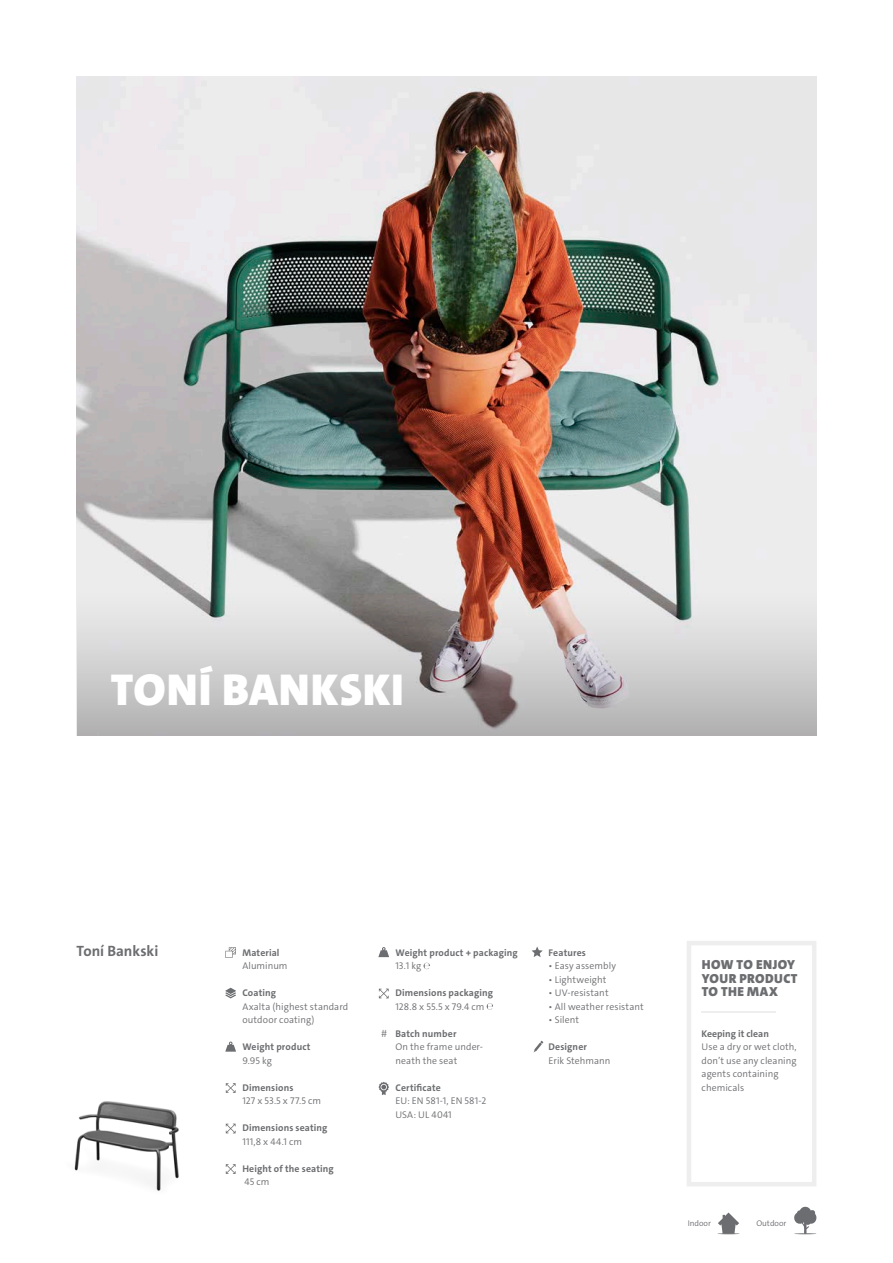
<style>
.page{position:relative;width:893px;height:1263px;background:#fff}
.page>*{position:absolute;margin:0;border:0;box-sizing:border-box;transform-origin:0 0}
.t1{font:900 45px "The Sans C4 s";letter-spacing:.02em;color:#fff}
.t2{font:700 15px "The Sans C4 s";letter-spacing:-.005em;color:#6c6d70}
.t3{font:900 13.2px/13.5px "The Sans C4 s";letter-spacing:.03em;color:#6c6d70}
.t4{font:300 9.75px/13.5px "The Sans C4 s";letter-spacing:.01em;color:#6c6d70}
.t5{font:700 9.75px "The Sans C4 s";letter-spacing:.015em;color:#6c6d70}
.t6{font:300 8.25px "The Sans C4 s";color:#6c6d70}
.s1{font-weight:300;font-size:10.5px}
.s2{font-weight:700}
</style>
<div class="page">
<div style="left:687px;top:941px;width:129px;height:245px;background:#fff;border:4px solid #eeeeef"></div>
<img style="left:77px;top:77px;width:739px;height:510px">
<svg style="left:77px;top:587px;width:739px;height:149px;background:#c4c1c0"></svg>
<svg style="left:225px;top:947px;width:11px;height:11px"></svg>
<svg style="left:225px;top:988px;width:11px;height:10px"></svg>
<svg style="left:225px;top:1041px;width:11px;height:11px"></svg>
<svg style="left:226px;top:1083px;width:10px;height:10px"></svg>
<svg style="left:226px;top:1123px;width:10px;height:10px"></svg>
<svg style="left:226px;top:1164px;width:10px;height:10px"></svg>
<svg style="left:378px;top:947px;width:11px;height:10px"></svg>
<svg style="left:424px;top:963px;width:6px;height:6px"></svg>
<svg style="left:379px;top:988px;width:10px;height:10px"></svg>
<svg style="left:487px;top:1003px;width:6px;height:7px"></svg>
<svg style="left:378px;top:1082px;width:11px;height:13px"></svg>
<svg style="left:531px;top:946px;width:12px;height:11px"></svg>
<svg style="left:534px;top:1041px;width:9px;height:11px"></svg>
<svg style="left:717px;top:1212px;width:23px;height:22px"></svg>
<svg style="left:794px;top:1206px;width:23px;height:28px"></svg>
<img style="left:74px;top:1101px;width:105px;height:90px">
<p class="t1" style="left:111px;top:661px;width:294px">TONÍ BANKSKI</p>
<p class="t2" style="left:77px;top:941px;width:83px">Toní Bankski</p>
<p class="t5" style="left:242px;top:946px;width:39px">Material</p>
<p class="t4" style="left:242px;top:959px;width:47px">Aluminum</p>
<p class="t5" style="left:242px;top:986px;width:35px">Coating</p>
<p class="t4" style="left:242px;top:1000px;width:107px">Axalta (highest standard outdoor coating)</p>
<p class="t5" style="left:242px;top:1040px;width:70px">Weight product</p>
<p class="t4" style="left:242px;top:1054px;width:31px">9.95 kg</p>
<p class="t5" style="left:242px;top:1081px;width:53px">Dimensions</p>
<p class="t4" style="left:242px;top:1094px;width:80px">127 x 53.5 x 77.5 cm</p>
<p class="t5" style="left:242px;top:1121px;width:87px">Dimensions seating</p>
<p class="t4" style="left:242px;top:1135px;width:61px">111,8 x 44.1 cm</p>
<p class="t5" style="left:242px;top:1162px;width:93px">Height of the seating</p>
<p class="t4" style="left:244px;top:1175px;width:26px">45 cm</p>
<p class="t5" style="left:395px;top:946px;width:124px">Weight product + packaging</p>
<p class="t4" style="left:395px;top:959px;width:27px">13.1 kg</p>
<p class="t5" style="left:395px;top:986px;width:99px">Dimensions packaging</p>
<p class="t4" style="left:395px;top:1000px;width:91px">128.8 x 55.5 x 79.4 cm</p>
<p class="t5" style="left:381px;top:1027px;width:77px"><span class="s1">#</span> Batch number</p>
<p class="t4" style="left:395px;top:1040px;width:89px">On the frame under&shy;neath the seat</p>
<p class="t5" style="left:395px;top:1081px;width:47px">Certificate</p>
<p class="t4" style="left:395px;top:1094px;width:92px">EU: EN 581-1, EN 581-2</p>
<p class="t4" style="left:395px;top:1108px;width:58px">USA: UL 4041</p>
<p class="t5" style="left:549px;top:946px;width:39px">Features</p>
<p class="t4" style="left:549px;top:959px;width:69px">• Easy assembly</p>
<p class="t4" style="left:549px;top:973px;width:59px">• Lightweight</p>
<p class="t4" style="left:549px;top:986px;width:62px">• UV-resistant</p>
<p class="t4" style="left:549px;top:1000px;width:97px">• All weather resistant</p>
<p class="t4" style="left:549px;top:1013px;width:32px">• Silent</p>
<p class="t4" style="left:549px;top:1040px;width:63px"><span class="s2">Designer<br></span>Erik Stehmann</p>
<p class="t3" style="left:702px;top:958px;width:97px">HOW TO ENJOY<br>YOUR PRODUCT</p>
<p class="t3" style="left:702px;top:985px;width:78px">TO THE MAX</p>
<p class="t4" style="left:702px;top:1027px;width:97px"><span class="s2">Keeping it clean<br></span>Use a dry or wet cloth, don’t use any cleaning agents containing chemicals</p>
<p class="t6" style="left:688px;top:1217px;width:25px">Indoor</p>
<p class="t6" style="left:756px;top:1217px;width:32px">Outdoor</p>
</div>
